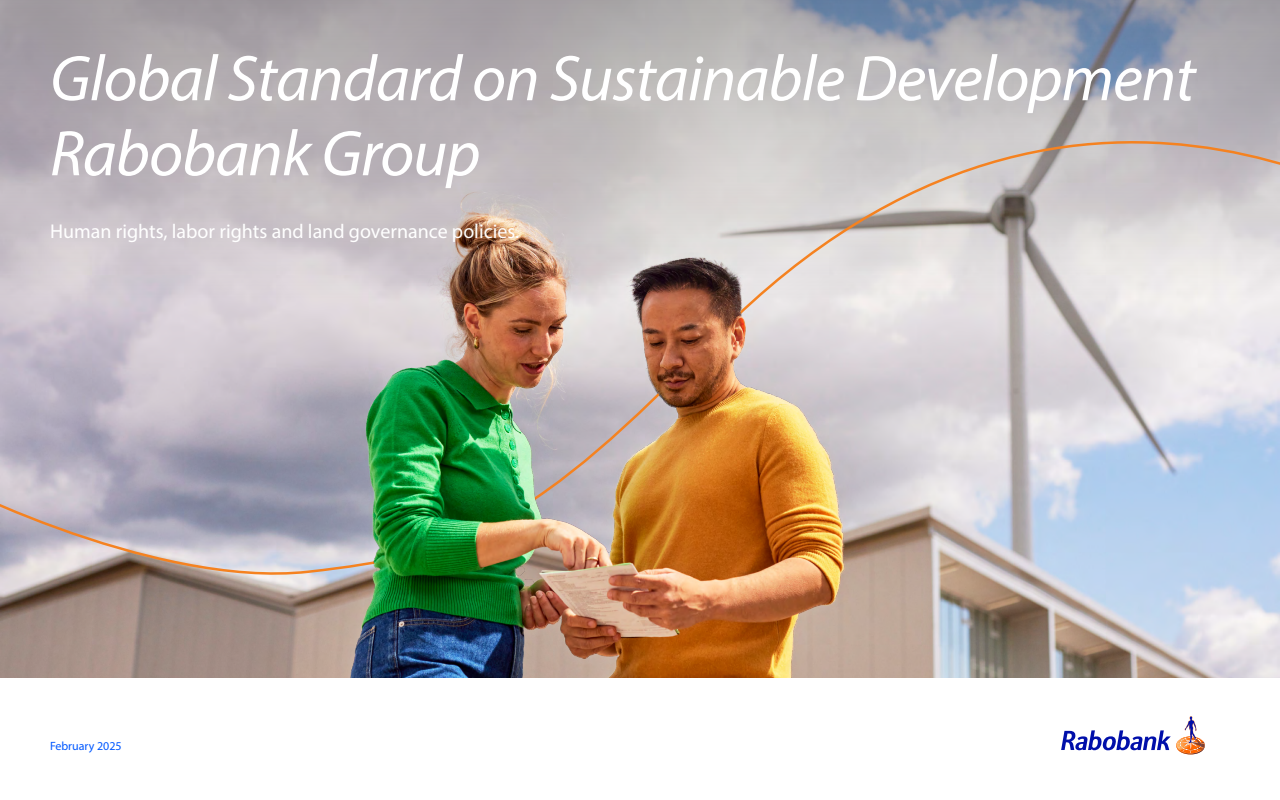
<style>
.page{position:relative;width:1280px;height:800px;background:#fff}
.page>*{position:absolute;margin:0;border:0;box-sizing:border-box;transform-origin:0 0}
.t1{font:italic 65px/75px "Myriad Pro";letter-spacing:-.015em;color:#fff}
.t2{font:20px "Myriad Pro";color:#fff}
.t3{font:12px "Myriad Pro";color:#0058ff}
</style>
<div class="page">
<svg style="left:0;top:0;width:1280px;height:210px;background:#b6b2b6"></svg>
<svg style="left:1061px;top:716px;width:144px;height:38px"></svg>
<img style="left:0;top:210px;width:1280px;height:468px">
<p class="t1" style="left:50px;top:40px;width:1147px">Global Standard on Sustainable Development<br>Rabobank Group</p>
<p class="t2" style="left:50px;top:219px;width:471px">Human rights, labor rights and land governance policies.</p>
<p class="t3" style="left:50px;top:739px;width:73px">February 2025</p>
</div>
